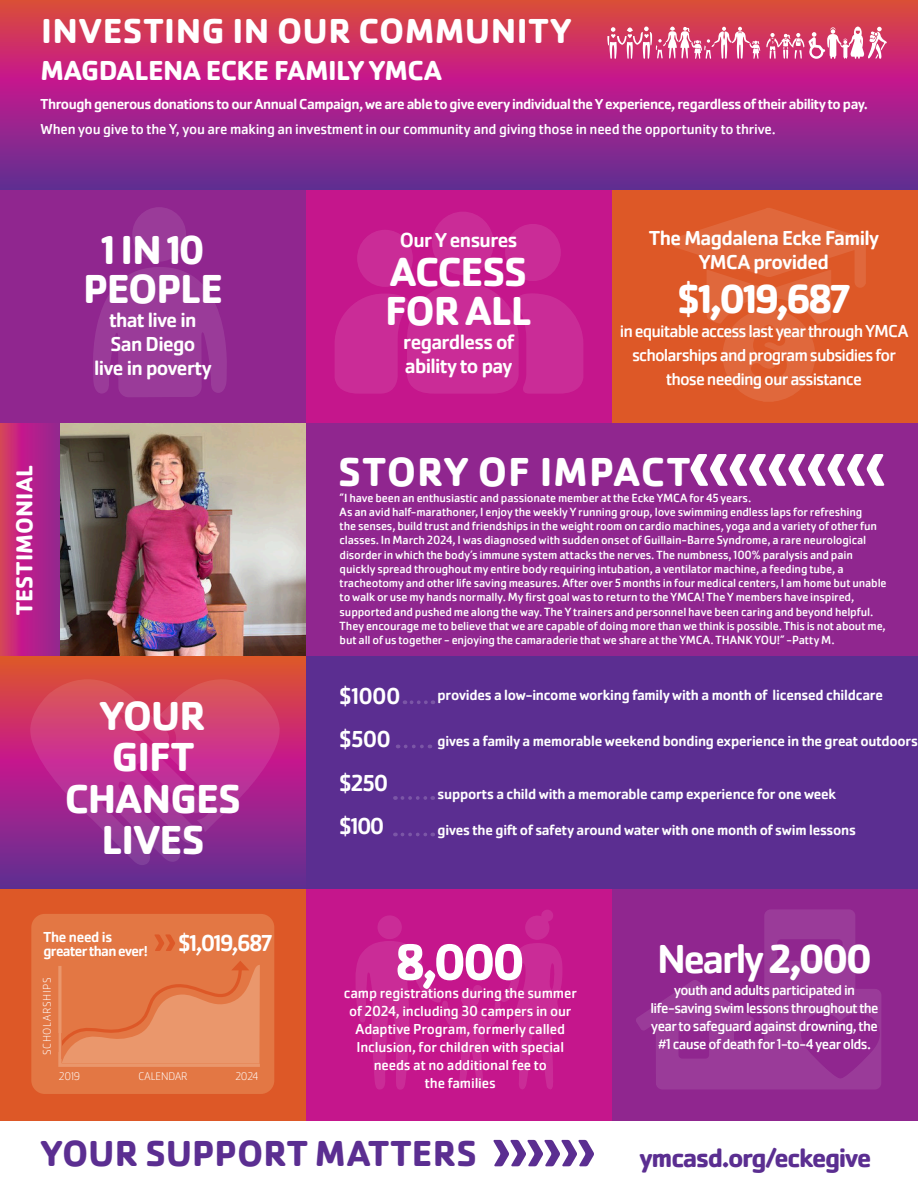
<style>
.page{position:relative;width:918px;height:1188px;background:#fff}
.page>*{position:absolute;margin:0;border:0;box-sizing:border-box;transform-origin:0 0}
.t1{font:700 52.5px "Cachet Pro";color:#fff}
.t2{font:700 42px/41.1px "Cachet Pro";letter-spacing:-.02em;color:#fff;text-align:center}
.t3{font:700 42px "Cachet Pro";letter-spacing:.025em;color:#fff}
.t4{font:500 42px "Cachet Pro";letter-spacing:-.05em;color:#fff}
.t5{font:700 37.5px "Cachet Pro";letter-spacing:.005em;color:#5b2e91}
.t6{font:700 36px "Cachet Pro";letter-spacing:.015em;color:#fff}
.t7{font:700 28.5px "Cachet Pro";letter-spacing:-.02em;color:#fff}
.t8{font:700 27px "Cachet Pro";letter-spacing:-.05em;color:#5b2e91}
.t9{font:500 24px/43.5px "Cachet Pro";letter-spacing:-.03em;color:#fff}
.t10{font:700 24px "Cachet Pro";letter-spacing:.015em;color:#fff}
.t11{font:500 24px "Cachet Pro";letter-spacing:-.05em;color:#fff}
.t12{font:500 21px/24px "Cachet Pro";letter-spacing:-.03em;color:#fff;text-align:center}
.t13{font:18px/24px "Cachet Pro";letter-spacing:-.05em;color:#fff;text-align:center}
.t14{font:500 15px "Cachet Pro";letter-spacing:-.015em;color:#fff}
.t15{font:15px/18px "Cachet Pro";letter-spacing:-.015em;color:#fff;text-align:center}
.t16{font:15px/18px "Cachet Pro";letter-spacing:-.04em;color:#fff;text-align:center}
.t17{font:500 15px/13.5px "Cachet Pro";letter-spacing:-.035em;color:#fff}
.t18{font:12.3px/14.2px "Cachet Pro";letter-spacing:-.015em;color:#fff}
.t19{font:200 11.55px "Cachet Pro";letter-spacing:.05em;color:#fff}
.t20{font:200 11.55px "Cachet Pro";letter-spacing:.01em;color:#fff}
.t21{font:200 11.55px "Cachet Pro";letter-spacing:-.01em;color:#fff}
.s1{font-weight:700}
</style>
<div class="page">
<svg style="left:0;top:0;width:918px;height:190px;background:#a92a7d"></svg>
<div style="left:306px;top:190px;width:306px;height:233px;background:#c5168c"></div>
<div style="left:0;top:190px;width:306px;height:233px;background:#90268f"></div>
<div style="left:612px;top:190px;width:306px;height:233px;background:#dd5827"></div>
<div style="left:306px;top:888px;width:306px;height:233px;background:#c5168c"></div>
<div style="left:0;top:888px;width:306px;height:233px;background:#dd5827"></div>
<div style="left:612px;top:888px;width:306px;height:233px;background:#90268f"></div>
<svg style="left:0;top:656px;width:306px;height:233px;background:#a6356d"></svg>
<div style="left:306px;top:656px;width:612px;height:233px;background:#5b2e91"></div>
<div style="left:306px;top:423px;width:612px;height:233px;background:#90268f"></div>
<svg style="left:607px;top:27px;width:153px;height:32px"></svg>
<svg style="left:766px;top:27px;width:121px;height:32px"></svg>
<svg style="left:29px;top:678px;width:252px;height:187px;background:#b53583"></svg>
<div style="left:132px;top:207px;width:54px;height:55px;background:#9a3b99;border-radius:50%"></div>
<svg style="left:93px;top:267px;width:134px;height:130px"></svg>
<svg style="left:672px;top:208px;width:194px;height:194px"></svg>
<div style="left:357px;top:230px;width:56px;height:57px;background:#ca2c97;border-radius:50%"></div>
<div style="left:432px;top:212px;width:62px;height:63px;background:#ca2c97;border-radius:50%"></div>
<div style="left:505px;top:224px;width:56px;height:57px;background:#ca2c97;border-radius:50%"></div>
<svg style="left:335px;top:283px;width:248px;height:111px"></svg>
<div style="left:31px;top:914px;width:243px;height:180px;background:#e37744;border-radius:14px"></div>
<svg style="left:58px;top:961px;width:202px;height:106px"></svg>
<svg style="left:155px;top:934px;width:20px;height:17px"></svg>
<svg style="left:691px;top:454px;width:193px;height:32px"></svg>
<svg style="left:406px;top:745px;width:24px;height:3px"></svg>
<svg style="left:402px;top:796px;width:31px;height:4px"></svg>
<svg style="left:402px;top:833px;width:31px;height:3px"></svg>
<svg style="left:412px;top:700px;width:21px;height:4px"></svg>
<svg style="left:356px;top:910px;width:206px;height:180px"></svg>
<svg style="left:636px;top:909px;width:245px;height:180px;fill:#9a3a99"></svg>
<svg style="left:493px;top:1140px;width:101px;height:26px"></svg>
<img style="left:59px;top:425px;width:247px;height:231px">
<svg style="left:0;top:423px;width:59px;height:233px;background:#b82682"></svg>
<p class="t6" style="left:41px;top:9px;width:531px">INVESTING IN OUR COMMUNITY</p>
<p class="t7" style="left:40px;top:52px;width:403px">MAGDALENA ECKE FAMILY YMCA</p>
<p class="t14" style="left:40px;top:96px;width:829px">Through generous donations to our Annual Campaign, we are able to give every individual the Y experience, regardless of their ability to pay.</p>
<p class="t15" style="left:40px;top:120px;width:737px">When you give to the Y, you are making an investment in our community and giving those in need the opportunity to thrive.</p>
<p class="t10" style="left:9px;top:615px;width:152px;rotate:-90deg">TESTIMONIAL</p>
<p class="t2" style="left:101px;top:229px;width:105px">1 IN 10</p>
<p class="t2" style="left:83px;top:268px;width:141px">PEOPLE</p>
<p class="t12" style="left:94px;top:308px;width:119px">that live in<br>San Diego live in poverty</p>
<p class="t2" style="left:65px;top:696px;width:178px">YOUR<br>GIFT<br>CHANGES<br>LIVES</p>
<p class="t12" style="left:400px;top:228px;width:119px">Our Y ensures</p>
<p class="t2" style="left:385px;top:252px;width:148px;line-height:39px;text-align:left">ACCESS<br>FOR ALL</p>
<p class="t12" style="left:403px;top:330px;width:112px;text-align:left">regardless of ability to pay</p>
<p class="t12" style="left:649px;top:227px;width:231px">The Magdalena Ecke Family<br>YMCA provided</p>
<p class="t2" style="left:677px;top:278px;width:175px">$1,019,687</p>
<p class="t13" style="left:620px;top:319px;width:290px">in equitable access last year through YMCA scholarships and program subsidies for those needing our assistance</p>
<p class="t3" style="left:338px;top:445px;width:353px">STORY OF IMPACT</p>
<p class="t18" style="left:340px;top:490px;width:549px">”I have been an enthusiastic and passionate member at the Ecke YMCA for 45 years.<br>As an avid half-marathoner, I enjoy the weekly Y running group, love swimming endless laps for refreshing<br>the senses, build trust and friendships in the weight room on cardio machines, yoga and a variety of other fun classes. In March 2024, I was diagnosed with sudden onset of Guillain-Barre Syndrome, a rare neurological disorder in which the body’s immune system attacks the nerves. The numbness, 100% paralysis and pain quickly spread throughout my entire body requiring intubation, a ventilator machine, a feeding tube, a tracheotomy and other life saving measures. After over 5 months in four medical centers, I am home but unable to walk or use my hands normally. My first goal was to return to the YMCA! The Y members have inspired, supported and pushed me along the way. The Y trainers and personnel have been caring and beyond helpful.<br>They encourage me to believe that we are capable of doing more than we think is possible. This is not about me, but all of us together - enjoying the camaraderie that we share at the YMCA. THANK YOU!” -Patty M.</p>
<p class="t9" style="left:339px;top:675px;width:63px">$1000 $500 $250 $100</p>
<p class="t14" style="left:438px;top:686px;width:447px">provides a low-income working family with a month of licensed childcare</p>
<p class="t14" style="left:438px;top:733px;width:482px">gives a family a memorable weekend bonding experience in the great outdoors</p>
<p class="t14" style="left:438px;top:785px;width:400px">supports a child with a memorable camp experience for one week</p>
<p class="t14" style="left:438px;top:821px;width:420px">gives the gift of safety around water with one month of swim lessons</p>
<p class="t17" style="left:43px;top:931px;width:106px">The need is greater than ever!</p>
<p class="t19" style="left:40px;top:1055px;width:79px;rotate:-90deg">SCHOLARSHIPS</p>
<p class="t11" style="left:178px;top:929px;width:96px">$1,019,687</p>
<p class="t20" style="left:59px;top:1070px;width:23px">2019</p>
<p class="t21" style="left:138px;top:1070px;width:51px">CALENDAR</p>
<p class="t20" style="left:235px;top:1070px;width:24px">2024</p>
<p class="t1" style="left:396px;top:929px;width:131px">8,000</p>
<p class="t15" style="left:344px;top:984px;width:235px">camp registrations during the summer of 2024, including 30 campers in our<br>Adaptive Program, formerly called<br>Inclusion, for children with special needs at no additional fee to<br>the families</p>
<p class="t5" style="left:41px;top:1130px;width:437px">YOUR SUPPORT MATTERS</p>
<p class="t4" style="left:657px;top:934px;width:217px">Nearly <span class="s1">2,000</span></p>
<p class="t16" style="left:651px;top:981px;width:230px">youth and adults participated in life-saving swim lessons throughout the year to safeguard against drowning, the #1 cause of death for 1-to-4 year olds.</p>
<p class="t8" style="left:640px;top:1141px;width:233px">ymcasd.org/eckegive</p>
</div>
